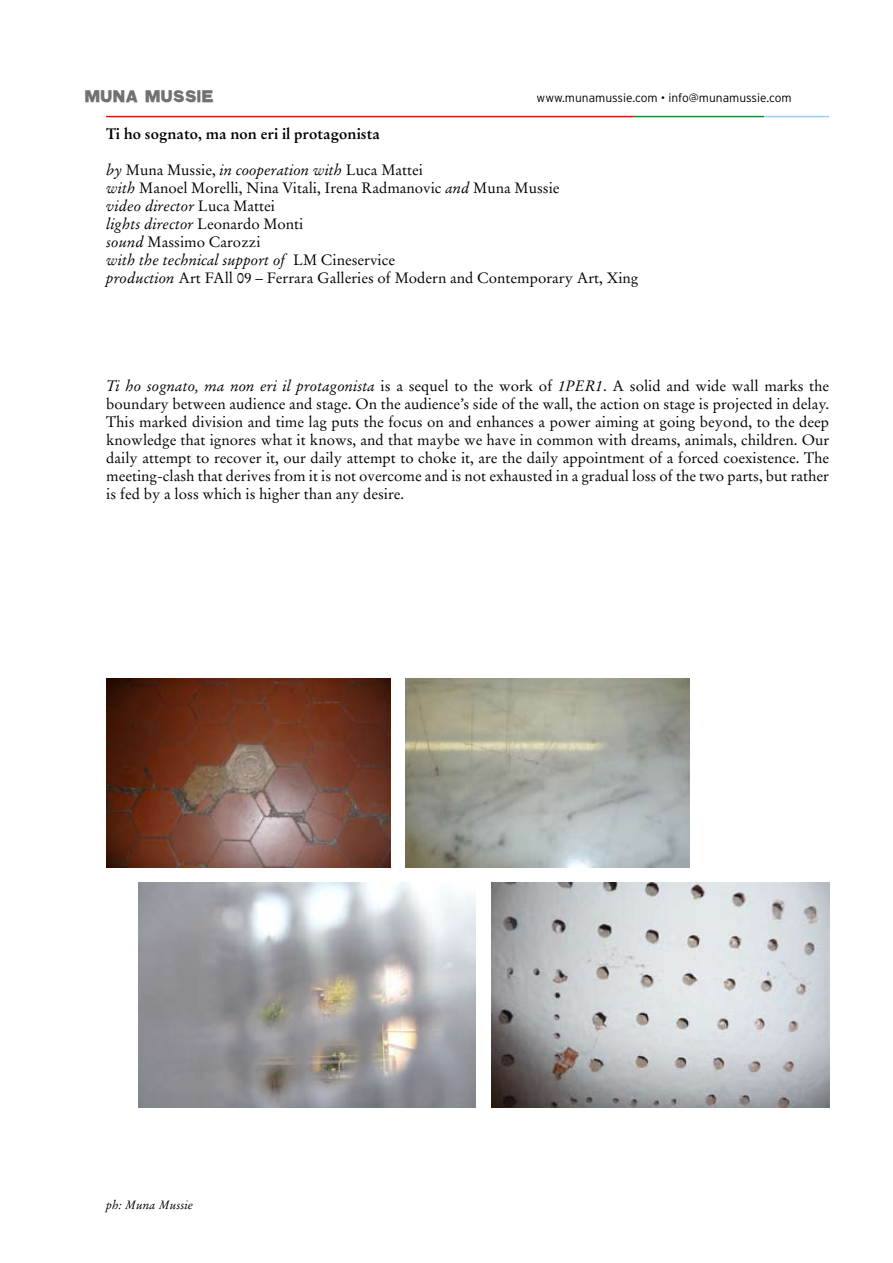
<style>
.page{position:relative;width:893px;height:1263px;background:#fff}
.page>*{position:absolute;margin:0;border:0;box-sizing:border-box;transform-origin:0 0}
.t1{font:18px "Type No 4";color:#707173}
.t2{font:15px/18px "Stempel Garamond";color:#000}
.t3{font:700 15px "Stempel Garamond";color:#000}
.t4{font:300 12px "Interstate";color:#000}
.t5{font:italic 12px "Stempel Garamond";color:#000}
.s1{font-style:italic}
</style>
<div class="page">
<hr style="left:106px;top:116px;width:527px;height:1px;background:#f00">
<hr style="left:633px;top:116px;width:131px;height:1px;background:#093">
<hr style="left:764px;top:116px;width:65px;height:1px;background:#9cf">
<img style="left:106px;top:678px;width:284px;height:189px">
<img style="left:492px;top:882px;width:337px;height:225px">
<img style="left:138px;top:882px;width:337px;height:225px">
<img style="left:405px;top:678px;width:284px;height:189px">
<p class="t1" style="left:85px;top:90px;width:131px">MUNA MUSSIE</p>
<p class="t4" style="left:537px;top:91px;width:257px">www.munamussie.com • info@munamussie.com</p>
<p class="t3" style="left:106px;top:125px;width:275px">Ti ho sognato, ma non eri il protagonista</p>
<p class="t2" style="left:106px;top:161px;width:534px"><span class="s1">by</span> Muna Mussie, <span class="s1">in cooperation with</span> Luca Mattei<br><span class="s1">with</span> Manoel Morelli, Nina Vitali, Irena Radmanovic <span class="s1">and</span> Muna Mussie<br><span class="s1">video director</span> Luca Mattei<br><span class="s1">lights director</span> Leonardo Monti<br><span class="s1">sound</span> Massimo Carozzi<br><span class="s1">with the technical support of</span> LM Cineservice<br><span class="s1">production</span> Art FAll 09 – Ferrara Galleries of Modern and Contemporary Art, Xing</p>
<p class="t2" style="left:106px;top:377px;width:724px;text-align:justify"><span class="s1">Ti ho sognato, ma non eri il protagonista</span> is a sequel to the work of <span class="s1">1PER1</span>. A solid and wide wall marks the boundary between audience and stage. On the audience’s side of the wall, the action on stage is projected in delay.<br>This marked division and time lag puts the focus on and enhances a power aiming at going beyond, to the deep knowledge that ignores what it knows, and that maybe we have in common with dreams, animals, children. Our daily attempt to recover it, our daily attempt to choke it, are the daily appointment of a forced coexistence. The meeting-clash that derives from it is not overcome and is not exhausted in a gradual loss of the two parts, but rather is fed by a loss which is higher than any desire.</p>
<p class="t5" style="left:106px;top:1197px;width:88px">ph: Muna Mussie</p>
</div>
